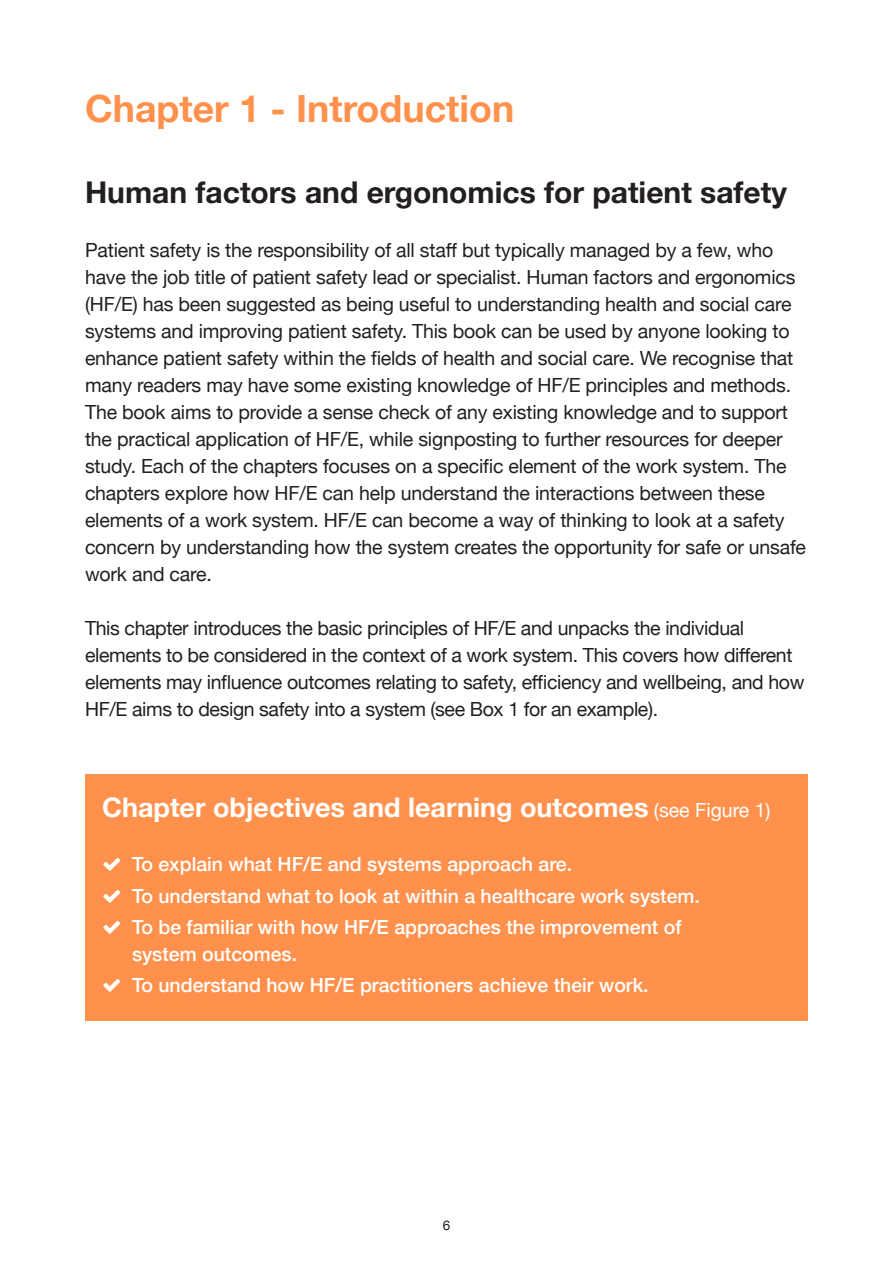
<style>
.page{position:relative;width:893px;height:1263px;background:#fff}
.page>*{position:absolute;margin:0;border:0;box-sizing:border-box;transform-origin:0 0}
.Body_copy{font:700 37.5px "Helvetica Neue";color:#ff914c}
.Body_copy-2{font:700 30px "Helvetica Neue";color:#231f20}
.Body_copy-3{font:700 27px "Helvetica Neue";color:#fff}
.Body_copy-4{font:19.5px/27px "Helvetica Neue";letter-spacing:-.01em;color:#231f20}
.Body_copy-5{font:500 19.5px/27px "Helvetica Neue";color:#fff}
.t1{font:13.5px "Helvetica Neue";color:#231f20}
.s1{font-weight:400;font-size:19.5px}
</style>
<div class="page">
<div style="left:85px;top:774px;width:723px;height:246px;background:#ff914c"></div>
<p class="Body_copy" style="left:85px;top:79px;width:431px">Chapter 1 - Introduction</p>
<p class="Body_copy-2" style="left:85px;top:168px;width:703px">Human factors and ergonomics for patient safety</p>
<p class="Body_copy-4" style="left:85px;top:237px;width:723px">Patient safety is the responsibility of all staff but typically managed by a few, who have the job title of patient safety lead or specialist. Human factors and ergonomics (HF/E) has been suggested as being useful to understanding health and social care systems and improving patient safety. This book can be used by anyone looking to enhance patient safety within the fields of health and social care. We recognise that many readers may have some existing knowledge of HF/E principles and methods.<br>The book aims to provide a sense check of any existing knowledge and to support the practical application of HF/E, while signposting to further resources for deeper study. Each of the chapters focuses on a specific element of the work system. The chapters explore how HF/E can help understand the interactions between these elements of a work system. HF/E can become a way of thinking to look at a safety concern by understanding how the system creates the opportunity for safe or unsafe work and care.</p>
<p class="Body_copy-4" style="left:85px;top:615px;width:721px">This chapter introduces the basic principles of HF/E and unpacks the individual elements to be considered in the context of a work system. This covers how different elements may influence outcomes relating to safety, efficiency and wellbeing, and how HF/E aims to design safety into a system (see Box 1 for an example).</p>
<p class="Body_copy-3" style="left:102px;top:786px;width:670px">Chapter objectives and learning outcomes <span class="s1">(see Figure 1)</span></p>
<p class="Body_copy-5" style="left:132px;top:849px;width:442px">To explain what HF/E and systems approach are.</p>
<p class="Body_copy-5" style="left:132px;top:880px;width:569px">To understand what to look at within a healthcare work system.</p>
<p class="Body_copy-5" style="left:132px;top:912px;width:551px">To be familiar with how HF/E approaches the improvement of system outcomes.</p>
<p class="Body_copy-5" style="left:132px;top:970px;width:518px">To understand how HF/E practitioners achieve their work.</p>
<p class="t1" style="left:443px;top:1216px;width:9px">6</p>
</div>
